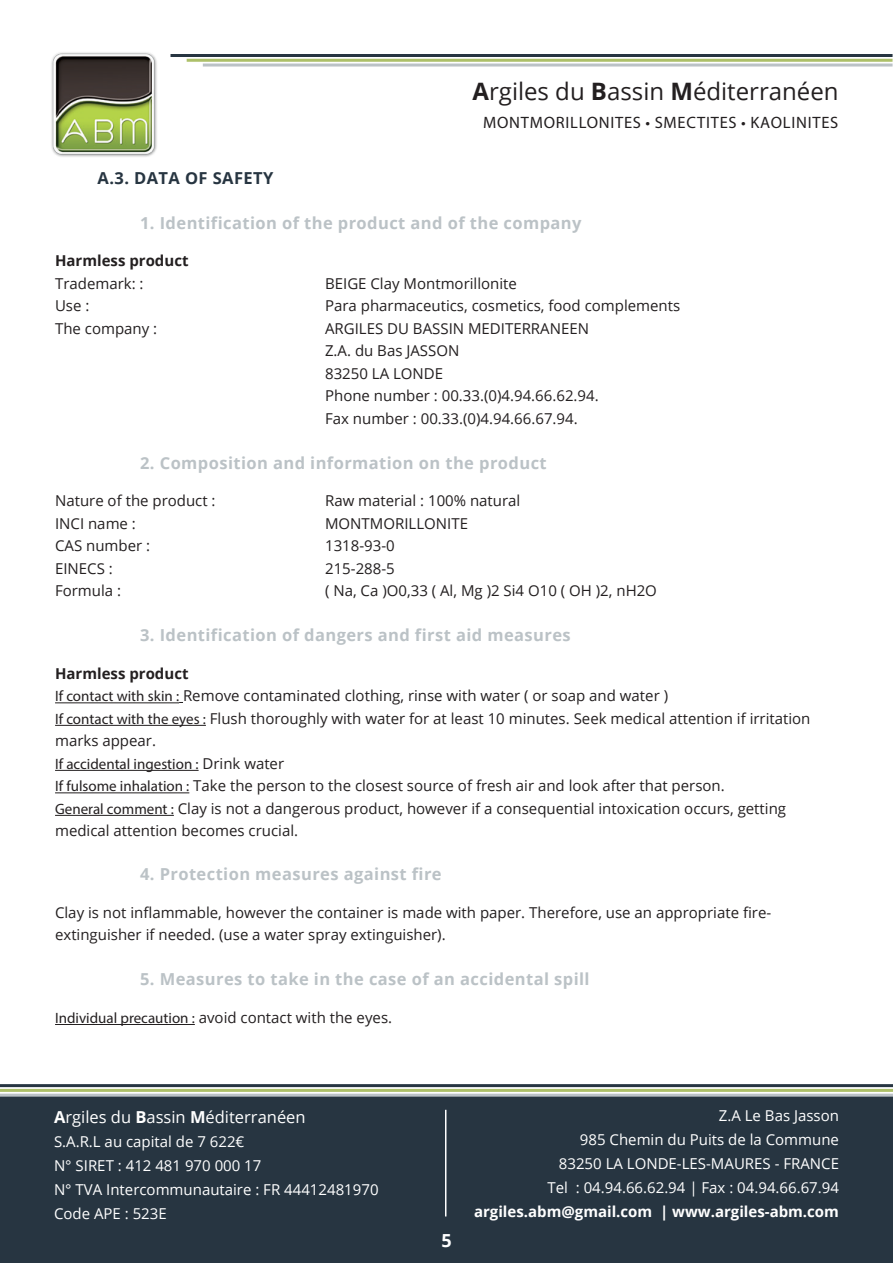
<style>
.page{position:relative;width:893px;height:1263px;background:#fff}
.page>*{position:absolute;margin:0;border:0;box-sizing:border-box;transform-origin:0 0}
.t1{font:24px "Open Sans";color:#231f20}
.t2{font:700 18px "Open Sans";color:#fff}
.t3{font:700 16.5px "Open Sans";letter-spacing:.025em;color:#bbc2c6}
.t4{font:16.5px "Myriad Pro";letter-spacing:.045em;color:#231f20}
.t5{font:16.5px "Open Sans";color:#fff}
.t6{font:700 16.5px "Open Sans";letter-spacing:.025em;color:#273541}
.t7{font:15px/22.5px "Open Sans";color:#231f20}
.t8{font:15px/24px "Open Sans";color:#fff}
.t9{font:700 15px "Open Sans";color:#fff}
.t10{font:15px "Myriad Pro";color:#231f20}
.t11{font:700 15px "Open Sans";color:#231f20}
.s1{font-weight:700}
.s2{font-family:"Myriad Pro"}
.s3{font-family:"Open Sans"}
</style>
<div class="page">
<div style="left:0;top:1094px;width:893px;height:169px;background:#273541"></div>
<hr style="left:0;top:1084px;width:893px;height:3px;background:#273541">
<hr style="left:0;top:1089px;width:893px;height:3px;background:#adc069">
<hr style="left:0;top:1094px;width:893px;height:3px;background:#bbc2c6">
<img style="left:51px;top:52px;width:106px;height:105px">
<hr style="left:171px;top:54px;width:721px;height:3px;background:#273541">
<hr style="left:187px;top:59px;width:705px;height:3px;background:#adc069">
<hr style="left:203px;top:64px;width:689px;height:3px;background:#bbc2c6">
<hr style="left:445px;top:1110px;width:1px;height:106px;background:#fff">
<hr style="left:55px;top:702px;width:124px;height:1px;background:#231f20">
<hr style="left:55px;top:725px;width:151px;height:1px;background:#231f20">
<hr style="left:55px;top:770px;width:144px;height:1px;background:#231f20">
<hr style="left:55px;top:792px;width:134px;height:1px;background:#231f20">
<hr style="left:55px;top:815px;width:119px;height:1px;background:#231f20">
<hr style="left:55px;top:1024px;width:140px;height:1px;background:#231f20">
<h1 class="t1" style="left:472px;top:75px;width:368px"><span class="s1">A</span>rgiles du <span class="s1">B</span>assin <span class="s1">M</span>éditerranéen</h1>
<p class="t4" style="left:483px;top:113px;width:357px">MONTMORILLONITES • SMECTITES • KAOLINITES</p>
<p class="t6" style="left:98px;top:166px;width:177px">A.3. DATA OF SAFETY</p>
<p class="t3" style="left:140px;top:211px;width:443px">1. Identification of the product and of the company</p>
<p class="t11" style="left:55px;top:250px;width:135px">Harmless product</p>
<p class="t7" style="left:55px;top:272px;width:90px">Trademark: :</p>
<p class="t7" style="left:325px;top:272px;width:193px">BEIGE Clay Montmorillonite</p>
<p class="t7" style="left:55px;top:294px;width:36px">Use :</p>
<p class="t7" style="left:325px;top:294px;width:357px">Para pharmaceutics, cosmetics, food complements</p>
<p class="t7" style="left:55px;top:317px;width:104px">The company :</p>
<p class="t7" style="left:325px;top:317px;width:275px">ARGILES DU BASSIN MEDITERRANEEN<br>Z.A. du Bas JASSON<br>83250 LA LONDE<br>Phone number : 00.33.(0)4.94.66.62.94.<br>Fax number : 00.33.(0)4.94.66.67.94.</p>
<p class="t3" style="left:140px;top:451px;width:408px">2. Composition and information on the product</p>
<p class="t7" style="left:55px;top:489px;width:162px">Nature of the product :</p>
<p class="t7" style="left:325px;top:489px;width:197px">Raw material : 100% natural</p>
<p class="t7" style="left:55px;top:512px;width:82px">INCI name :</p>
<p class="t7" style="left:325px;top:512px;width:144px">MONTMORILLONITE</p>
<p class="t7" style="left:55px;top:534px;width:97px">CAS number :</p>
<p class="t7" style="left:325px;top:534px;width:71px">1318-93-0</p>
<p class="t7" style="left:55px;top:557px;width:59px">EINECS :</p>
<p class="t7" style="left:325px;top:557px;width:71px">215-288-5</p>
<p class="t7" style="left:55px;top:579px;width:68px">Formula :</p>
<p class="t7" style="left:325px;top:579px;width:333px">( Na, Ca )O0,33 ( Al, Mg )2 Si4 O10 ( OH )2, nH2O</p>
<p class="t3" style="left:140px;top:624px;width:432px">3. Identification of dangers and first aid measures</p>
<p class="t7" style="left:55px;top:662px;width:757px"><span class="s1">Harmless product<br></span><span class="s2">If contact with skin :</span> Remove contaminated clothing, rinse with water ( or soap and water )<br><span class="s2">If contact with the eyes :</span> Flush thoroughly with water for at least 10 minutes. Seek medical attention if irritation marks appear.</p>
<p class="t10" style="left:55px;top:754px;width:231px">If accidental ingestion : <span class="s3">Drink water</span></p>
<p class="t7" style="left:55px;top:774px;width:733px"><span class="s2">If fulsome inhalation :</span> Take the person to the closest source of fresh air and look after that person.<br><span class="s2">General comment :</span> Clay is not a dangerous product, however if a consequential intoxication occurs, getting medical attention becomes crucial.</p>
<p class="t3" style="left:140px;top:863px;width:303px">4. Protection measures against fire</p>
<p class="t7" style="left:55px;top:901px;width:718px">Clay is not inflammable, however the container is made with paper. Therefore, use an appropriate fire&shy;extinguisher if needed. (use a water spray extinguisher).</p>
<p class="t3" style="left:140px;top:968px;width:451px">5. Measures to take in the case of an accidental spill</p>
<p class="t7" style="left:55px;top:1006px;width:339px"><span class="s2">Individual precaution :</span> avoid contact with the eyes.</p>
<p class="t5" style="left:54px;top:1106px;width:253px"><span class="s1">A</span>rgiles du <span class="s1">B</span>assin <span class="s1">M</span>éditerranéen</p>
<p class="t8" style="left:54px;top:1129px;width:326px">S.A.R.L au capital de 7 622€<br>N° SIRET : 412 481 970 000 17<br>N° TVA Intercommunautaire : FR 44412481970<br>Code APE : 523E</p>
<p class="t2" style="left:441px;top:1228px;width:12px">5</p>
<p class="t8" style="left:547px;top:1103px;width:293px;text-align:right">Z.A Le Bas Jasson<br>985 Chemin du Puits de la Commune<br>83250 LA LONDE-LES-MAURES - FRANCE<br>Tel : 04.94.66.62.94 | Fax : 04.94.66.67.94</p>
<p class="t9" style="left:474px;top:1201px;width:366px">argiles.abm@gmail.com | www.argiles-abm.com</p>
</div>
